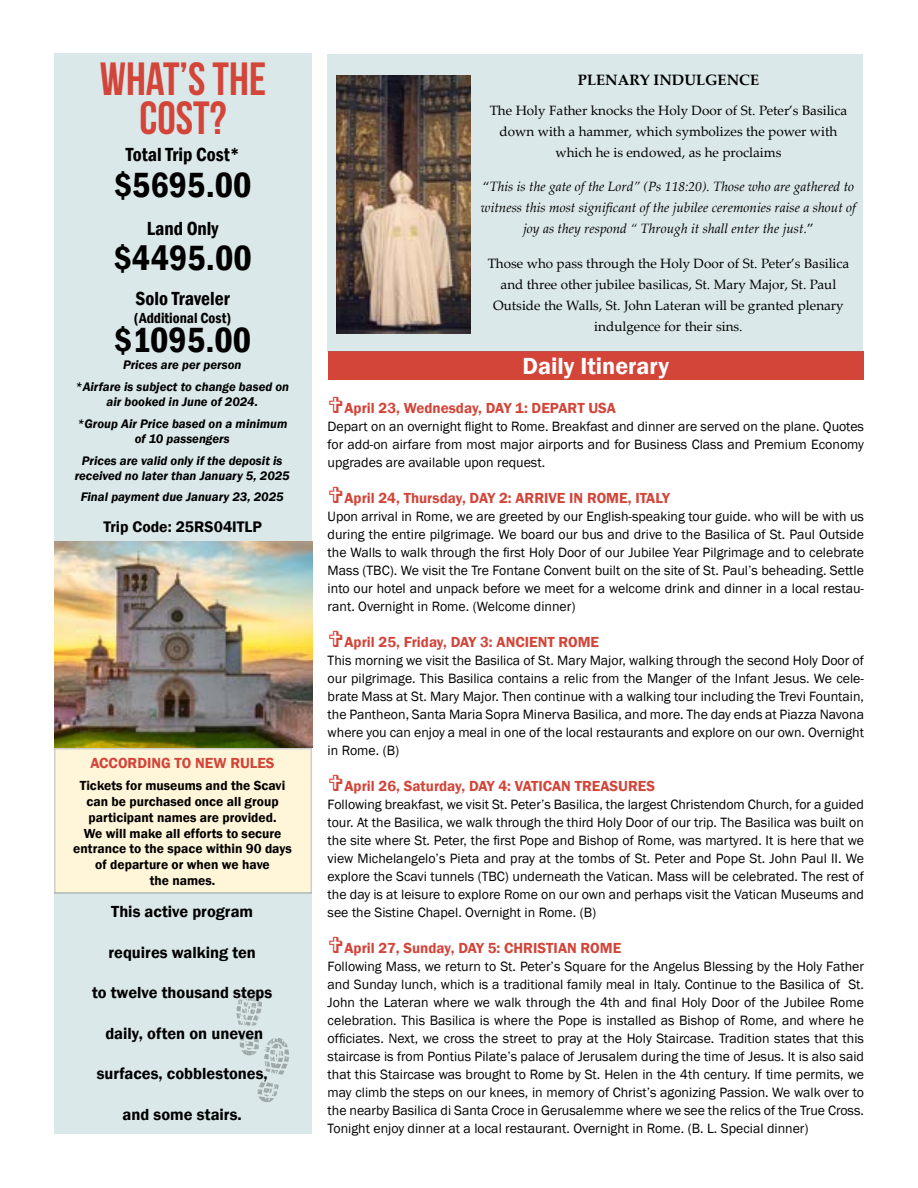
<style>
.page{position:relative;width:918px;height:1188px;background:#fff}
.page>*{position:absolute;margin:0;border:0;box-sizing:border-box;transform-origin:0 0}
.t1{font:46.5px/39px "Bebas Neue";color:#d34439;text-align:center}
.t2{font:600 condensed 36px "Franklin Gothic";color:#000}
.t3{font:600 24px "Franklin Gothic";color:#fff}
.t4{font:600 condensed 19.5px "Franklin Gothic";color:#000}
.t5{font:600 16.5px "Franklin Gothic";color:#000}
.t6{font:600 15.75px "Franklin Gothic";color:#000}
.t7{font:600 15px "Franklin Gothic";color:#d34439}
.t8{font:700 15px "Palatino Linotype";color:#000}
.t9{font:600 condensed 15px "Franklin Gothic";color:#000}
.t10{font:13.8px/18px "Franklin Gothic";color:#000;text-align:justify}
.t11{font:13.5px/21px "Palatino Linotype";color:#000;text-align:center}
.t12{font:600 13.5px/15.8px "Franklin Gothic";color:#000;text-align:center}
.t13{font:italic 13.5px/21px "Palatino Linotype";color:#000;text-align:center}
.t14{font:italic 600 12.75px/21.8px "Franklin Gothic";color:#000;text-align:center}
.s1{font-style:normal}
</style>
<div class="page">
<div style="left:54px;top:53px;width:257px;height:488px;background:#dbe8e9"></div>
<div style="left:328px;top:352px;width:535px;height:28px;background:#d34439"></div>
<div style="left:54px;top:892px;width:257px;height:242px;background:#dbe8e9"></div>
<svg style="left:258px;top:1082px;width:21px;height:20px"></svg>
<svg style="left:236px;top:990px;width:26px;height:36px"></svg>
<svg style="left:240px;top:1035px;width:49px;height:40px"></svg>
<div style="left:55px;top:749px;width:256px;height:144px;background:#fff5d8"></div>
<img style="left:54px;top:541px;width:258px;height:207px">
<div style="left:328px;top:54px;width:535px;height:298px;background:#dbe8e9"></div>
<img style="left:337px;top:75px;width:133px;height:259px">
<h1 class="t1" style="left:100px;top:59px;width:168px">WHAT’S THE<br>COST?</h1>
<h3 class="t4" style="left:126px;top:142px;width:115px">Total Trip Cost*</h3>
<h2 class="t2" style="left:114px;top:161px;width:139px">$5695.00</h2>
<h3 class="t4" style="left:147px;top:215px;width:73px">Land Only</h3>
<h2 class="t2" style="left:113px;top:234px;width:140px">$4495.00</h2>
<h3 class="t4" style="left:136px;top:286px;width:96px">Solo Traveler</h3>
<p class="t9" style="left:134px;top:308px;width:99px">(Additional Cost)</p>
<h2 class="t2" style="left:114px;top:316px;width:139px">$1095.00</h2>
<p class="t14" style="left:75px;top:354px;width:216px">Prices are per person<br>*Airfare is subject to change based on</p>
<p class="t14" style="left:77px;top:391px;width:212px">air booked in June of 2024.<br>*Group Air Price based on a minimum</p>
<p class="t14" style="left:82px;top:428px;width:202px">of 10 passengers<br>Prices are valid only if the deposit is</p>
<p class="t14" style="left:75px;top:465px;width:217px;line-height:21px">received no later than January 5, 2025<br>Final payment due January 23, 2025</p>
<p class="t6" style="left:103px;top:517px;width:160px">Trip Code: 25RS04ITLP</p>
<p class="t7" style="left:90px;top:754px;width:186px">ACCORDING TO NEW RULES</p>
<p class="t12" style="left:73px;top:778px;width:220px">Tickets for museums and the Scavi can be purchased once all group participant names are provided.<br>We will make all efforts to secure entrance to the space within 90 days of departure or when we have<br>the names.</p>
<p class="t5" style="left:111px;top:902px;width:143px">This active program</p>
<p class="t5" style="left:108px;top:942px;width:149px">requires walking ten</p>
<p class="t5" style="left:92px;top:983px;width:182px">to twelve thousand steps</p>
<p class="t5" style="left:105px;top:1023px;width:159px">daily, often on uneven</p>
<p class="t5" style="left:97px;top:1064px;width:173px">surfaces, cobblestones,</p>
<p class="t5" style="left:123px;top:1104px;width:121px">and some stairs.</p>
<p class="t8" style="left:578px;top:69px;width:183px">PLENARY INDULGENCE</p>
<p class="t11" style="left:490px;top:99px;width:359px">The Holy Father knocks the Holy Door of St. Peter’s Basilica down with a hammer, which symbolizes the power with which he is endowed, as he proclaims</p>
<p class="t13" style="left:481px;top:176px;width:377px"><span class="s1">“</span>This is the gate of the Lord” (Ps 118:20). Those who are gathered to witness this most significant of the jubilee ceremonies raise a shout of joy as they respond “ Through it shall enter the just.<span class="s1">”</span></p>
<p class="t11" style="left:488px;top:252px;width:363px">Those who pass through the Holy Door of St. Peter’s Basilica and three other jubilee basilicas, St. Mary Major, St. Paul Outside the Walls, St. John Lateran will be granted plenary indulgence for their sins.</p>
<h3 class="t3" style="left:523px;top:351px;width:148px">Daily Itinerary</h3>
<p class="t7" style="left:344px;top:399px;width:273px">April 23, Wednesday, DAY 1: DEPART USA</p>
<p class="t10" style="left:328px;top:418px;width:538px">Depart on an overnight flight to Rome. Breakfast and dinner are served on the plane. Quotes for add-on airfare from most major airports and for Business Class and Premium Economy upgrades are available upon request.</p>
<p class="t7" style="left:344px;top:489px;width:327px">April 24, Thursday, DAY 2: ARRIVE IN ROME, ITALY</p>
<p class="t10" style="left:328px;top:508px;width:538px">Upon arrival in Rome, we are greeted by our English-speaking tour guide. who will be with us during the entire pilgrimage. We board our bus and drive to the Basilica of St. Paul Outside the Walls to walk through the first Holy Door of our Jubilee Year Pilgrimage and to celebrate Mass (TBC). We visit the Tre Fontane Convent built on the site of St. Paul’s beheading. Settle into our hotel and unpack before we meet for a welcome drink and dinner in a local restau&shy;rant. Overnight in Rome. (Welcome dinner)</p>
<p class="t7" style="left:344px;top:633px;width:256px">April 25, Friday, DAY 3: ANCIENT ROME</p>
<p class="t10" style="left:328px;top:652px;width:538px">This morning we visit the Basilica of St. Mary Major, walking through the second Holy Door of our pilgrimage. This Basilica contains a relic from the Manger of the Infant Jesus. We cele&shy;brate Mass at St. Mary Major. Then continue with a walking tour including the Trevi Fountain, the Pantheon, Santa Maria Sopra Minerva Basilica, and more. The day ends at Piazza Navona where you can enjoy a meal in one of the local restaurants and explore on our own. Overnight in Rome. (B)</p>
<p class="t7" style="left:344px;top:777px;width:312px">April 26, Saturday, DAY 4: VATICAN TREASURES</p>
<p class="t10" style="left:328px;top:796px;width:538px">Following breakfast, we visit St. Peter’s Basilica, the largest Christendom Church, for a guided tour. At the Basilica, we walk through the third Holy Door of our trip. The Basilica was built on the site where St. Peter, the first Pope and Bishop of Rome, was martyred. It is here that we view Michelangelo’s Pieta and pray at the tombs of St. Peter and Pope St. John Paul II. We explore the Scavi tunnels (TBC) underneath the Vatican. Mass will be celebrated. The rest of the day is at leisure to explore Rome on our own and perhaps visit the Vatican Museums and see the Sistine Chapel. Overnight in Rome. (B)</p>
<p class="t7" style="left:344px;top:939px;width:278px">April 27, Sunday, DAY 5: CHRISTIAN ROME</p>
<p class="t10" style="left:328px;top:958px;width:538px">Following Mass, we return to St. Peter’s Square for the Angelus Blessing by the Holy Father and Sunday lunch, which is a traditional family meal in Italy. Continue to the Basilica of St.<br>John the Lateran where we walk through the 4th and final Holy Door of the Jubilee Rome celebration. This Basilica is where the Pope is installed as Bishop of Rome, and where he officiates. Next, we cross the street to pray at the Holy Staircase. Tradition states that this staircase is from Pontius Pilate’s palace of Jerusalem during the time of Jesus. It is also said that this Staircase was brought to Rome by St. Helen in the 4th century. If time permits, we may climb the steps on our knees, in memory of Christ’s agonizing Passion. We walk over to the nearby Basilica di Santa Croce in Gerusalemme where we see the relics of the True Cross.<br>Tonight enjoy dinner at a local restaurant. Overnight in Rome. (B. L. Special dinner)</p>
</div>
